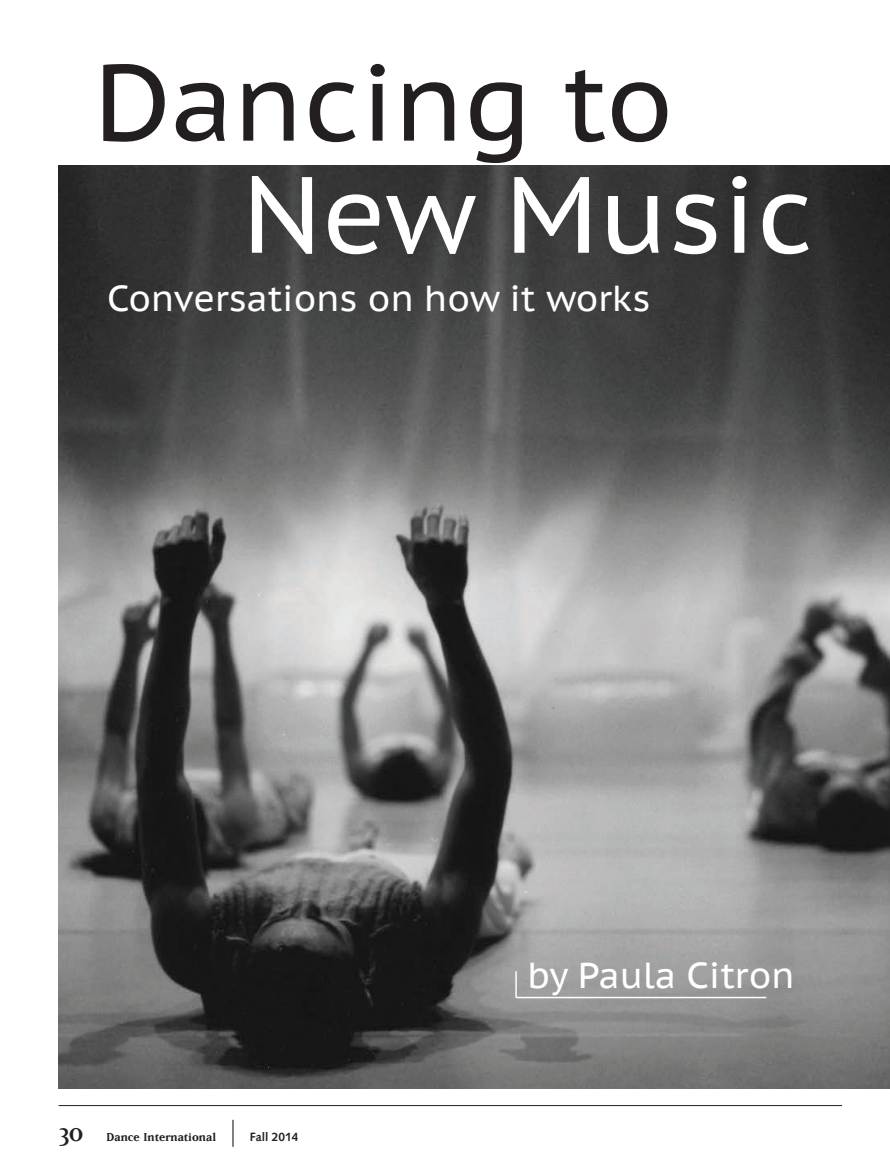
<style>
.page{position:relative;width:890px;height:1166px;background:#fff}
.page>*{position:absolute;margin:0;border:0;box-sizing:border-box;transform-origin:0 0}
.Headline{font:108px "PT Sans Caption";color:#231f20}
.Headline-2{font:108px "PT Sans Caption";color:#fff}
.subhead{font:36px "PT Sans Caption";color:#fff}
.byline{font:36px "PT Sans Caption";color:#fff}
.t1{font:30px "Matrix";color:#231f20}
.t2{font:700 13.5px "Matrix";letter-spacing:.005em;color:#231f20}
.t3{font:700 12px "Syntax";color:#231f20}
</style>
<div class="page">
<svg style="left:232px;top:1119px;width:1px;height:27px"></svg>
<hr style="left:59px;top:1105px;width:783px;height:1px;background:#231f20">
<img style="left:59px;top:165px;width:830px;height:923px">
<hr style="left:516px;top:996px;width:250px;height:2px;background:#fff">
<hr style="left:515px;top:971px;width:2px;height:26px;background:#fff">
<p class="Headline" style="left:94px;top:33px;width:581px">Dancing to</p>
<p class="Headline-2" style="left:242px;top:145px;width:572px">New Music</p>
<p class="subhead" style="left:107px;top:275px;width:544px">Conversations on how it works</p>
<p class="t1" style="left:59px;top:1116px;width:26px">30</p>
<p class="t2" style="left:107px;top:1129px;width:111px">Dance International</p>
<p class="t3" style="left:250px;top:1129px;width:50px">Fall 2014</p>
<p class="byline" style="left:527px;top:952px;width:268px">by Paula Citron</p>
</div>
